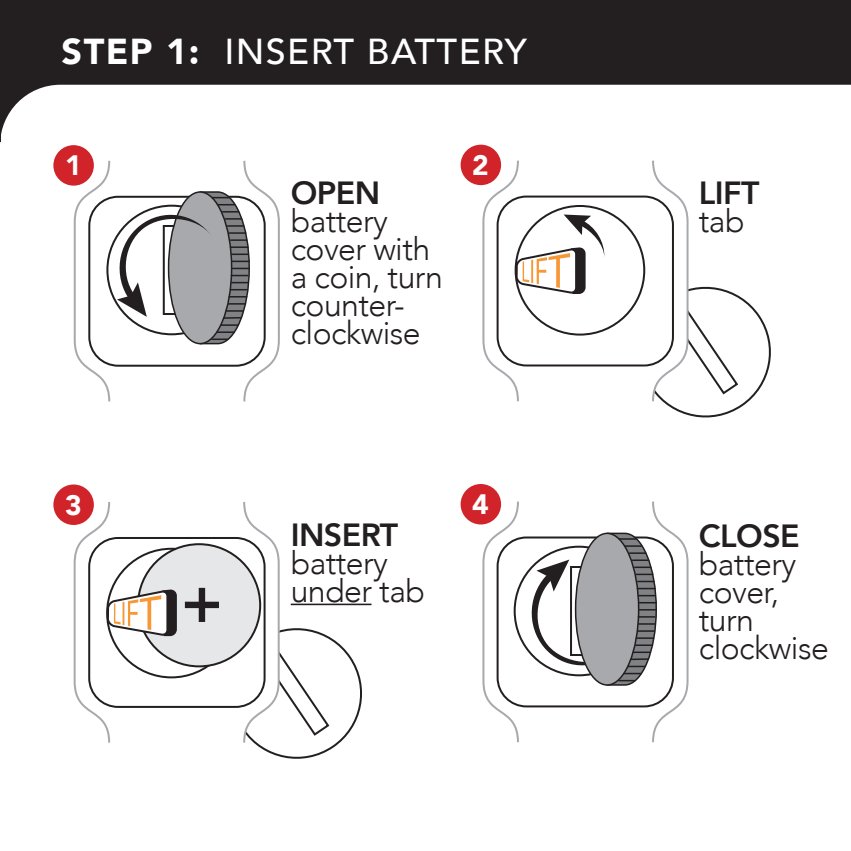
<style>
.page{position:relative;width:851px;height:851px;background:#fff}
.page>*{position:absolute;margin:0;border:0;box-sizing:border-box;transform-origin:0 0}
.t1{font:800 62.8px "Avenir";color:#231f20}
.t2{font:500 36px "Avenir";letter-spacing:.04em;color:#fff}
.t3{font:300 32px/28px "Avenir";letter-spacing:-.02em;color:#231f20}
.t4{font:800 32px "Avenir";letter-spacing:-.02em;color:#231f20}
.t5{font:900 28px "Avenir";color:#fff}
.s1{font-weight:900}
</style>
<div class="page">
<svg style="left:0;top:0;width:850px;height:145px;fill:#231f20"></svg>
<svg style="left:73px;top:160px;width:207px;height:242px"></svg>
<div style="left:88px;top:196px;width:177px;height:170px;border:2px solid #231f20;border-radius:29px"></div>
<svg style="left:105px;top:190px;width:146px;height:155px"></svg>
<svg style="left:629px;top:160px;width:142px;height:258px"></svg>
<div style="left:496px;top:195px;width:177px;height:171px;border:2px solid #231f20;border-radius:29px"></div>
<svg style="left:481px;top:159px;width:123px;height:243px"></svg>
<hr style="left:291px;top:603px;width:80px;height:2px;background:#231f20">
<svg style="left:221px;top:502px;width:149px;height:257px"></svg>
<div style="left:88px;top:537px;width:177px;height:170px;border:2px solid #231f20;border-radius:29px"></div>
<div style="left:138px;top:544px;width:122px;height:122px;background:#e6e7e9;border-radius:50%"></div>
<svg style="left:73px;top:502px;width:105px;height:241px"></svg>
<svg style="left:481px;top:499px;width:208px;height:244px"></svg>
<div style="left:496px;top:536px;width:177px;height:171px;border:2px solid #231f20;border-radius:29px"></div>
<svg style="left:512px;top:531px;width:145px;height:155px"></svg>
<div style="left:53px;top:145px;width:41px;height:41px;background:#d1232a;border-radius:50%"></div>
<div style="left:53px;top:484px;width:41px;height:41px;background:#d1232a;border-radius:50%"></div>
<div style="left:460px;top:145px;width:41px;height:40px;background:#d1232a;border-radius:50%"></div>
<div style="left:460px;top:484px;width:41px;height:40px;background:#d1232a;border-radius:50%"></div>
<p class="t2" style="left:62px;top:21px;width:466px"><span class="s1">STEP 1:</span> INSERT BATTERY</p>
<p class="t5" style="left:65px;top:141px;width:18px">1</p>
<p class="t5" style="left:65px;top:480px;width:18px">3</p>
<h1 class="t1" style="left:181px;top:553px;width:43px">+</h1>
<p class="t4" style="left:291px;top:168px;width:91px">OPEN</p>
<p class="t3" style="left:291px;top:207px;width:153px">battery cover with a coin, turn counter&shy;clockwise</p>
<p class="t5" style="left:472px;top:141px;width:18px">2</p>
<p class="t4" style="left:291px;top:510px;width:109px">INSERT</p>
<p class="t3" style="left:291px;top:549px;width:136px">battery under tab</p>
<p class="t5" style="left:472px;top:480px;width:18px">4</p>
<p class="t4" style="left:698px;top:168px;width:62px">LIFT</p>
<p class="t3" style="left:698px;top:207px;width:47px">tab</p>
<p class="t4" style="left:698px;top:511px;width:102px">CLOSE</p>
<p class="t3" style="left:698px;top:550px;width:131px">battery cover, turn clockwise</p>
</div>
